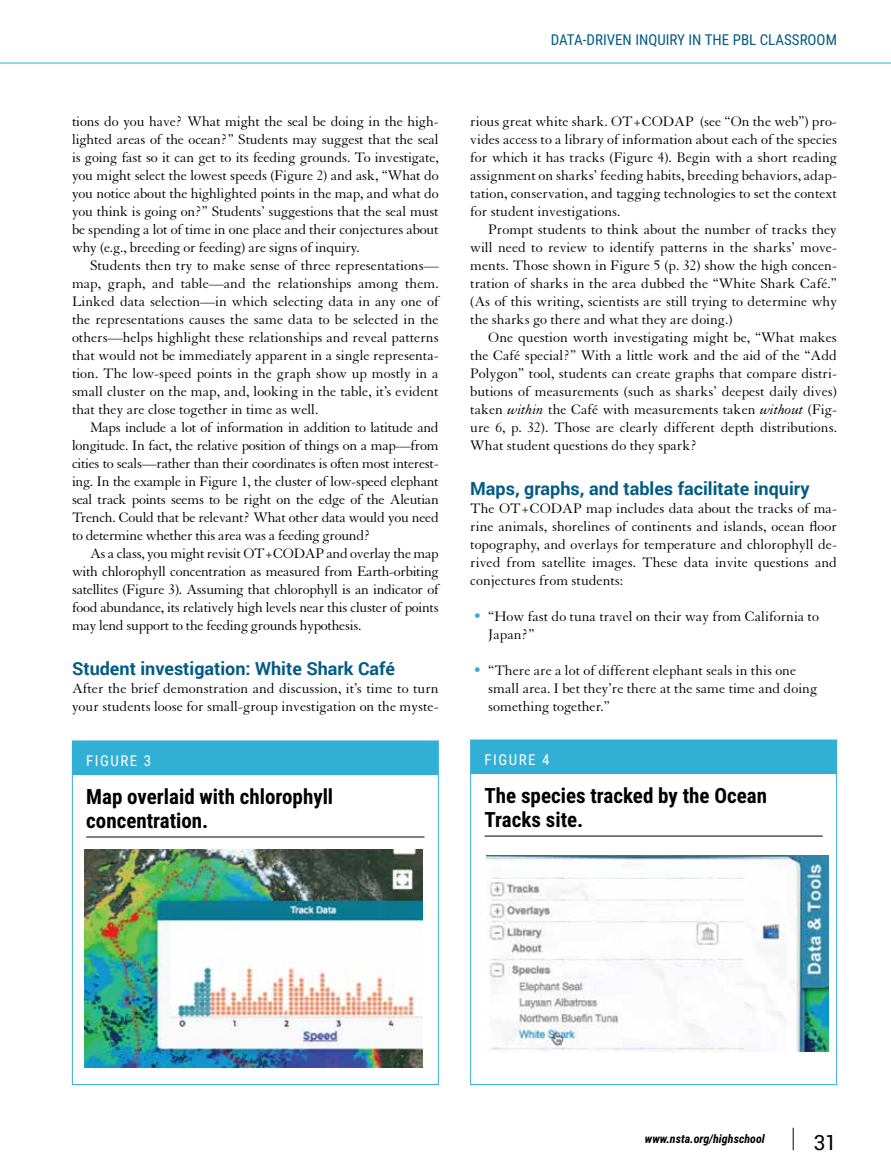
<style>
.page{position:relative;width:891px;height:1175px;background:#fff}
.page>*{position:absolute;margin:0;border:0;box-sizing:border-box;transform-origin:0 0}
.t1{font:700 21px/24px "Roboto Condensed";color:#000}
.t2{font:21px "Roboto";color:#000}
.t3{font:700 18px "Roboto";color:#005b84}
.t4{font:15px/18px "Granjon LT Std";color:#000;text-align:justify}
.t5{font:15px "Roboto Condensed";color:#005b84}
.t6{font:15px "Roboto Condensed";letter-spacing:.1em;color:#fff}
.t7{font:italic 700 12px "Roboto Condensed";color:#000}
.s1{font-style:italic}
.s2{font-family:"Helvetica LT Std";color:#32afd5}
</style>
<div class="page">
<div style="left:73px;top:741px;width:365px;height:33px;background:#32afd5"></div>
<hr style="left:86px;top:836px;width:338px;height:1px;background:#000">
<div style="left:72px;top:740px;width:367px;height:344px;border:1px solid #32afd5"></div>
<img style="left:84px;top:849px;width:339px;height:218px">
<div style="left:471px;top:740px;width:365px;height:33px;background:#32afd5"></div>
<hr style="left:484px;top:835px;width:339px;height:1px;background:#000">
<div style="left:470px;top:739px;width:367px;height:345px;border:1px solid #32afd5"></div>
<img style="left:486px;top:855px;width:342px;height:196px">
<svg style="left:793px;top:1127px;width:1px;height:23px"></svg>
<hr style="left:0;top:63px;width:891px;height:1px;background:#32afd5">
<p class="t4" style="left:72px;top:113px;width:368px">tions do you have? What might the seal be doing in the high&shy;lighted areas of the ocean?” Students may suggest that the seal is going fast so it can get to its feeding grounds. To investigate, you might select the lowest speeds (Figure 2) and ask, “What do you notice about the highlighted points in the map, and what do you think is going on?” Students’ suggestions that the seal must be spending a lot of time in one place and their conjectures about why (e.g., breeding or feeding) are signs of inquiry.</p>
<p class="t4" style="left:72px;top:257px;width:368px;text-indent:18px">Students then try to make sense of three representations— map, graph, and table—and the relationships among them.<br>Linked data selection—in which selecting data in any one of the representations causes the same data to be selected in the others—helps highlight these relationships and reveal patterns that would not be immediately apparent in a single representa&shy;tion. The low-speed points in the graph show up mostly in a small cluster on the map, and, looking in the table, it’s evident that they are close together in time as well.</p>
<p class="t4" style="left:72px;top:419px;width:368px;text-indent:18px">Maps include a lot of information in addition to latitude and longitude. In fact, the relative position of things on a map—from cities to seals—rather than their coordinates is often most interest&shy;ing. In the example in Figure 1, the cluster of low-speed elephant seal track points seems to be right on the edge of the Aleutian Trench. Could that be relevant? What other data would you need to determine whether this area was a feeding ground?</p>
<p class="t4" style="left:72px;top:545px;width:368px;text-indent:18px">As a class, you might revisit OT+CODAP and overlay the map with chlorophyll concentration as measured from Earth-orbiting satellites (Figure 3). Assuming that chlorophyll is an indicator of food abundance, its relatively high levels near this cluster of points may lend support to the feeding grounds hypothesis.</p>
<p class="t3" style="left:72px;top:656px;width:325px">Student investigation: White Shark Café</p>
<p class="t4" style="left:72px;top:680px;width:368px">After the brief demonstration and discussion, it’s time to turn your students loose for small-group investigation on the myste-</p>
<p class="t6" style="left:86px;top:750px;width:67px">FIGURE 3</p>
<h1 class="t1" style="left:86px;top:783px;width:249px">Map overlaid with chlorophyll concentration.</h1>
<p class="t5" style="left:551px;top:29px;width:288px">DATA-DRIVEN INQUIRY IN THE PBL CLASSROOM</p>
<p class="t4" style="left:470px;top:113px;width:368px">rious great white shark. OT+CODAP (see “On the web”) pro&shy;vides access to a library of information about each of the species for which it has tracks (Figure 4). Begin with a short reading assignment on sharks’ feeding habits, breeding behaviors, adap&shy;tation, conservation, and tagging technologies to set the context for student investigations.</p>
<p class="t4" style="left:470px;top:221px;width:368px;text-indent:18px">Prompt students to think about the number of tracks they will need to review to identify patterns in the sharks’ move&shy;ments. Those shown in Figure 5 (p. 32) show the high concen&shy;tration of sharks in the area dubbed the “White Shark Café.” (As of this writing, scientists are still trying to determine why the sharks go there and what they are doing.)</p>
<p class="t4" style="left:470px;top:329px;width:368px;text-indent:18px">One question worth investigating might be, “What makes the Café special?” With a little work and the aid of the “Add Polygon” tool, students can create graphs that compare distri&shy;butions of measurements (such as sharks’ deepest daily dives) taken <span class="s1">within</span> the Café with measurements taken <span class="s1">without</span> (Fig&shy;ure 6, p. 32). Those are clearly different depth distributions.<br>What student questions do they spark?</p>
<p class="t3" style="left:470px;top:476px;width:341px">Maps, graphs, and tables facilitate inquiry</p>
<p class="t4" style="left:470px;top:500px;width:368px">The OT+CODAP map includes data about the tracks of ma&shy;rine animals, shorelines of continents and islands, ocean floor topography, and overlays for temperature and chlorophyll de&shy;rived from satellite images. These data invite questions and conjectures from students:</p>
<p class="t4" style="left:488px;top:608px;width:332px;text-indent:-14px"><span class="s2">•</span> “How fast do tuna travel on their way from California to<br>Japan?”</p>
<p class="t4" style="left:488px;top:662px;width:331px;text-align:left;text-indent:-14px"><span class="s2">•</span> “There are a lot of different elephant seals in this one small area. I bet they’re there at the same time and doing something together.”</p>
<p class="t6" style="left:484px;top:749px;width:67px">FIGURE 4</p>
<h1 class="t1" style="left:484px;top:782px;width:284px">The species tracked by the Ocean<br>Tracks site.</h1>
<p class="t7" style="left:645px;top:1130px;width:121px">www.nsta.org/highschool</p>
<h1 class="t2" style="left:814px;top:1127px;width:25px">31</h1>
</div>
